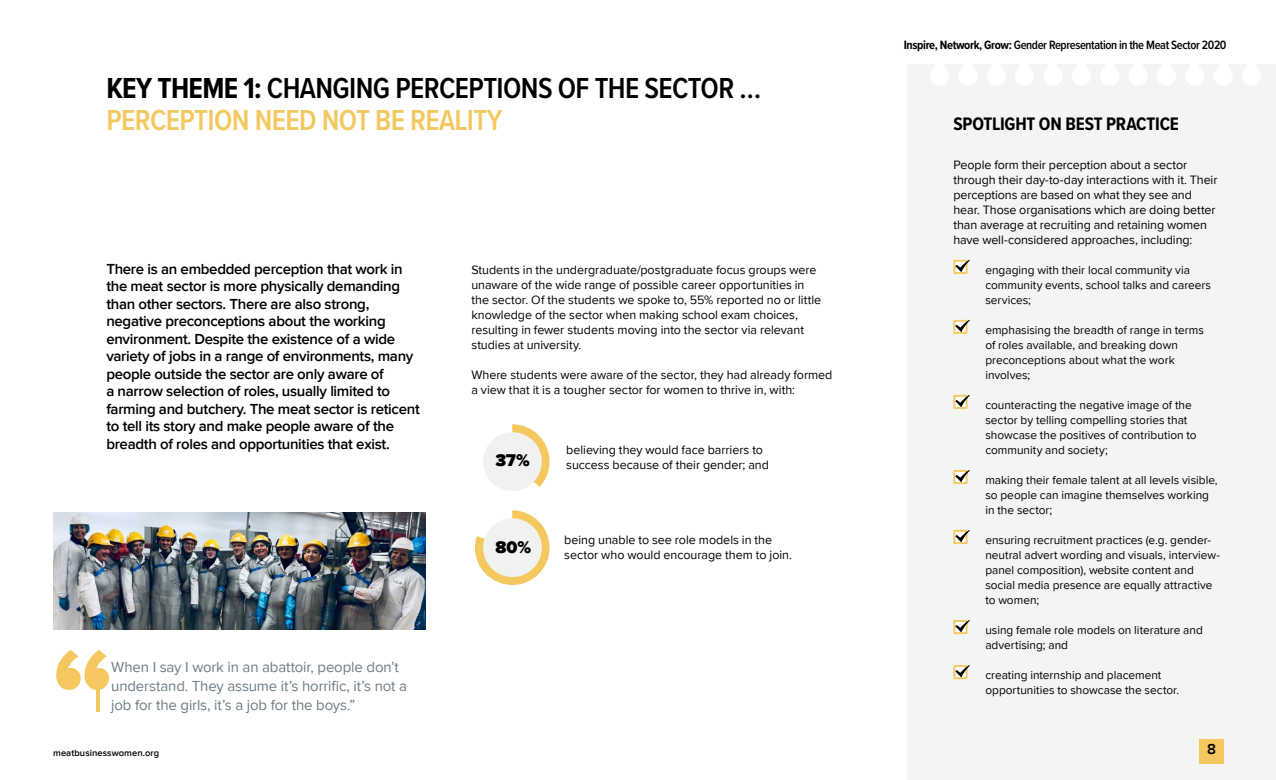
<style>
.page{position:relative;width:1276px;height:780px;background:#fff}
.page>*{position:absolute;margin:0;border:0;box-sizing:border-box;transform-origin:0 0}
.Heading_1_KT_Page{font:600 30px/32.5px "Proxima Nova Cond";letter-spacing:-.02em;color:#000}
.Heading_2_spt_no_bol{font:700 18.75px "Proxima Nova Cond";letter-spacing:-.01em;color:#000}
.Graphic_text_18_na{font:900 17.5px "Proxima Nova";color:#000}
.Intro_para{font:600 15px/17.5px "Proxima Nova";letter-spacing:-.02em;color:#000}
.t1{font:15px/18.8px "Proxima Nova";letter-spacing:-.01em;color:#6c7c85}
.BODY_TEXT{font:12.5px/15px "Proxima Nova";letter-spacing:-.005em;color:#000}
.t2{font:600 12.5px "Proxima Nova Cond";letter-spacing:-.03em;color:#000}
.KT_tick_bullet{font:11.88px/15px "Proxima Nova";color:#000}
.t3{font:600 9.38px "Proxima Nova";letter-spacing:.005em;color:#000}
.s1{font-weight:700}
.s2{color:#f4c85f}
</style>
<div class="page">
<div style="left:907px;top:65px;width:369px;height:715px;background:#f3f5f2"></div>
<div style="left:930px;top:66px;width:19px;height:20px;background:#fff;border-radius:50%"></div>
<div style="left:935px;top:60px;width:8px;height:10px;background:#fff"></div>
<div style="left:958px;top:66px;width:19px;height:20px;background:#fff;border-radius:50%"></div>
<div style="left:963px;top:60px;width:9px;height:10px;background:#fff"></div>
<div style="left:986px;top:66px;width:20px;height:20px;background:#fff;border-radius:50%"></div>
<div style="left:992px;top:60px;width:8px;height:10px;background:#fff"></div>
<div style="left:1015px;top:66px;width:19px;height:20px;background:#fff;border-radius:50%"></div>
<div style="left:1020px;top:60px;width:9px;height:10px;background:#fff"></div>
<div style="left:1043px;top:66px;width:19px;height:20px;background:#fff;border-radius:50%"></div>
<div style="left:1048px;top:60px;width:9px;height:10px;background:#fff"></div>
<div style="left:1071px;top:66px;width:20px;height:20px;background:#fff;border-radius:50%"></div>
<div style="left:1077px;top:60px;width:8px;height:10px;background:#fff"></div>
<div style="left:1100px;top:66px;width:19px;height:20px;background:#fff;border-radius:50%"></div>
<div style="left:1105px;top:60px;width:9px;height:10px;background:#fff"></div>
<div style="left:1128px;top:66px;width:19px;height:20px;background:#fff;border-radius:50%"></div>
<div style="left:1133px;top:60px;width:9px;height:10px;background:#fff"></div>
<div style="left:1156px;top:66px;width:20px;height:20px;background:#fff;border-radius:50%"></div>
<div style="left:1162px;top:60px;width:8px;height:10px;background:#fff"></div>
<div style="left:1185px;top:66px;width:19px;height:20px;background:#fff;border-radius:50%"></div>
<div style="left:1190px;top:60px;width:9px;height:10px;background:#fff"></div>
<div style="left:1213px;top:66px;width:19px;height:20px;background:#fff;border-radius:50%"></div>
<div style="left:1218px;top:60px;width:9px;height:10px;background:#fff"></div>
<div style="left:1241px;top:66px;width:20px;height:20px;background:#fff;border-radius:50%"></div>
<div style="left:1247px;top:60px;width:8px;height:10px;background:#fff"></div>
<svg style="left:953px;top:260px;width:14px;height:14px"></svg>
<svg style="left:955px;top:260px;width:14px;height:12px"></svg>
<svg style="left:953px;top:320px;width:14px;height:14px"></svg>
<svg style="left:955px;top:320px;width:14px;height:12px"></svg>
<svg style="left:953px;top:395px;width:14px;height:14px"></svg>
<svg style="left:955px;top:395px;width:14px;height:12px"></svg>
<svg style="left:953px;top:470px;width:14px;height:14px"></svg>
<svg style="left:955px;top:470px;width:14px;height:12px"></svg>
<svg style="left:953px;top:530px;width:14px;height:14px"></svg>
<svg style="left:955px;top:530px;width:14px;height:12px"></svg>
<svg style="left:953px;top:620px;width:14px;height:14px"></svg>
<svg style="left:955px;top:620px;width:14px;height:12px"></svg>
<svg style="left:953px;top:665px;width:14px;height:14px"></svg>
<svg style="left:955px;top:665px;width:14px;height:12px"></svg>
<svg style="left:475px;top:510px;width:74px;height:75px"></svg>
<div style="left:483px;top:518px;width:59px;height:59px;background:#eff2ee;border-radius:50%"></div>
<svg style="left:512px;top:424px;width:37px;height:63px"></svg>
<div style="left:483px;top:432px;width:59px;height:59px;background:#eff2ee;border-radius:50%"></div>
<svg style="left:56px;top:650px;width:53px;height:40px"></svg>
<hr style="left:97px;top:682px;width:3px;height:29px;background:#f4c85f">
<img style="left:53px;top:512px;width:372px;height:117px">
<div style="left:1199px;top:739px;width:25px;height:25px;background:#f4c85f"></div>
<p class="Heading_1_KT_Page" style="left:106px;top:71px;width:656px"><span class="s1">KEY THEME 1:</span> CHANGING PERCEPTIONS OF THE SECTOR …<br><span class="s2">PERCEPTION NEED NOT BE REALITY</span></p>
<p class="Intro_para" style="left:106px;top:260px;width:315px">There is an embedded perception that work in the meat sector is more physically demanding than other sectors. There are also strong, negative preconceptions about the working environment. Despite the existence of a wide variety of jobs in a range of environments, many people outside the sector are only aware of<br>a narrow selection of roles, usually limited to farming and butchery. The meat sector is reticent to tell its story and make people aware of the breadth of roles and opportunities that exist.</p>
<p class="t1" style="left:111px;top:658px;width:297px">When I say I work in an abattoir, people don’t understand. They assume it’s horrific, it’s not a job for the girls, it’s a job for the boys.”</p>
<p class="t3" style="left:53px;top:747px;width:108px">meatbusinesswomen.org</p>
<p class="BODY_TEXT" style="left:471px;top:262px;width:351px">Students in the undergraduate/postgraduate focus groups were unaware of the wide range of possible career opportunities in the sector. Of the students we spoke to, 55% reported no or little knowledge of the sector when making school exam choices, resulting in fewer students moving into the sector via relevant studies at university.</p>
<p class="BODY_TEXT" style="left:471px;top:367px;width:362px">Where students were aware of the sector, they had already formed a view that it is a tougher sector for women to thrive in, with:</p>
<p class="Graphic_text_18_na" style="left:495px;top:449px;width:36px">37%</p>
<p class="BODY_TEXT" style="left:566px;top:442px;width:204px">believing they would face barriers to success because of their gender; and</p>
<p class="Graphic_text_18_na" style="left:495px;top:537px;width:37px">80%</p>
<p class="BODY_TEXT" style="left:564px;top:532px;width:229px">being unable to see role models in the sector who would encourage them to join.</p>
<p class="t2" style="left:904px;top:35px;width:324px"><span class="s1">Inspire, Network, Grow:</span> Gender Representation in the Meat Sector 2020</p>
<p class="Heading_2_spt_no_bol" style="left:953px;top:110px;width:227px">SPOTLIGHT ON BEST PRACTICE</p>
<p class="BODY_TEXT" style="left:953px;top:157px;width:265px">People form their perception about a sector through their day-to-day interactions with it. Their perceptions are based on what they see and hear. Those organisations which are doing better than average at recruiting and retaining women have well-considered approaches, including:</p>
<p class="KT_tick_bullet" style="left:985px;top:262px;width:227px">engaging with their local community via community events, school talks and careers services;</p>
<p class="KT_tick_bullet" style="left:985px;top:322px;width:220px">emphasising the breadth of range in terms of roles available, and breaking down preconceptions about what the work involves;</p>
<p class="KT_tick_bullet" style="left:985px;top:397px;width:213px">counteracting the negative image of the sector by telling compelling stories that showcase the positives of contribution to community and society;</p>
<p class="KT_tick_bullet" style="left:985px;top:472px;width:234px">making their female talent at all levels visible, so people can imagine themselves working in the sector;</p>
<p class="KT_tick_bullet" style="left:985px;top:532px;width:236px">ensuring recruitment practices (e.g. gender&shy;neutral advert wording and visuals, interview&shy;panel composition), website content and social media presence are equally attractive to women;</p>
<p class="KT_tick_bullet" style="left:985px;top:622px;width:219px">using female role models on literature and advertising; and</p>
<p class="KT_tick_bullet" style="left:985px;top:667px;width:195px">creating internship and placement opportunities to showcase the sector.</p>
<p class="Intro_para" style="left:1207px;top:740px;width:10px">8</p>
</div>
